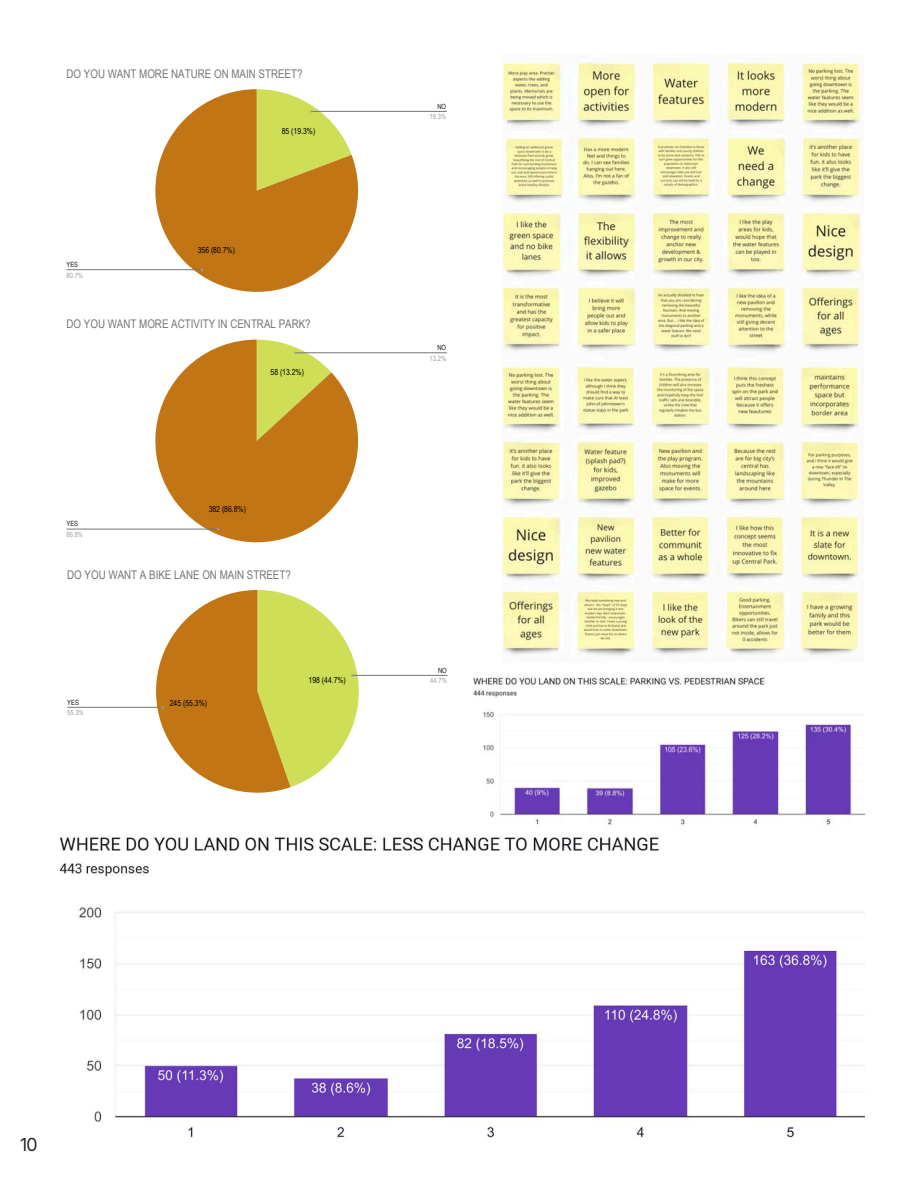
<style>
.page{position:relative;width:918px;height:1188px;background:#fff}
.page>*{position:absolute;margin:0;border:0;box-sizing:border-box;transform-origin:0 0}
.t1{font:18px "Inter Tight";color:#231f20}
.t2{font:11.85px "Arial Narrow";color:#757575}
.t3{font:8.4px "Arial Narrow";color:#000}
.t4{font:7.2px/10.8px "Arial Narrow";color:#9e9e9e;text-align:right}
.t5{font:7.2px "Arial Narrow";color:#1a1a1a}
.s1{color:#1a1a1a}
</style>
<div class="page">
<hr style="left:67px;top:707px;width:95px;height:1px;background:#757575">
<hr style="left:352px;top:675px;width:96px;height:1px;background:#757575">
<svg style="left:148px;top:590px;width:218px;height:203px"></svg>
<svg style="left:148px;top:340px;width:219px;height:203px;fill:#c27514"></svg>
<hr style="left:67px;top:529px;width:151px;height:1px;background:#757575">
<hr style="left:295px;top:352px;width:152px;height:1px;background:#757575">
<svg style="left:257px;top:340px;width:74px;height:101px"></svg>
<svg style="left:147px;top:89px;width:220px;height:203px;fill:#c27514"></svg>
<hr style="left:67px;top:269px;width:135px;height:1px;background:#757575">
<hr style="left:312px;top:111px;width:135px;height:1px;background:#757575">
<svg style="left:257px;top:89px;width:95px;height:102px"></svg>
<img style="left:59px;top:835px;width:805px;height:303px">
<img style="left:473px;top:674px;width:392px;height:151px">
<img style="left:503px;top:62px;width:357px;height:595px">
<p class="t2" style="left:67px;top:65px;width:238px">DO YOU WANT MORE NATURE ON MAIN STREET?</p>
<p class="t4" style="left:67px;top:259px;width:18px;text-align:left"><span class="s1">YES<br></span>80.7%</p>
<p class="t3" style="left:198px;top:244px;width:39px">356 (80.7%)</p>
<p class="t3" style="left:282px;top:125px;width:35px">85 (19.3%)</p>
<p class="t2" style="left:67px;top:315px;width:246px">DO YOU WANT MORE ACTIVITY IN CENTRAL PARK?</p>
<p class="t4" style="left:67px;top:518px;width:18px;text-align:left"><span class="s1">YES<br></span>86.8%</p>
<p class="t3" style="left:271px;top:366px;width:35px">58 (13.2%)</p>
<p class="t3" style="left:209px;top:503px;width:39px">382 (86.8%)</p>
<p class="t2" style="left:67px;top:566px;width:225px">DO YOU WANT A BIKE LANE ON MAIN STREET?</p>
<p class="t5" style="left:67px;top:697px;width:13px">YES</p>
<p class="t3" style="left:170px;top:697px;width:39px">245 (55.3%)</p>
<p class="t4" style="left:67px;top:707px;width:18px">55.3%</p>
<p class="t3" style="left:309px;top:674px;width:39px">198 (44.7%)</p>
<p class="t4" style="left:430px;top:100px;width:18px"><span class="s1">NO<br></span>19.3%</p>
<p class="t4" style="left:430px;top:342px;width:18px"><span class="s1">NO<br></span>13.2%</p>
<p class="t4" style="left:430px;top:664px;width:18px"><span class="s1">NO<br></span>44.7%</p>
<h1 class="t1" style="left:21px;top:1132px;width:18px">10</h1>
</div>
